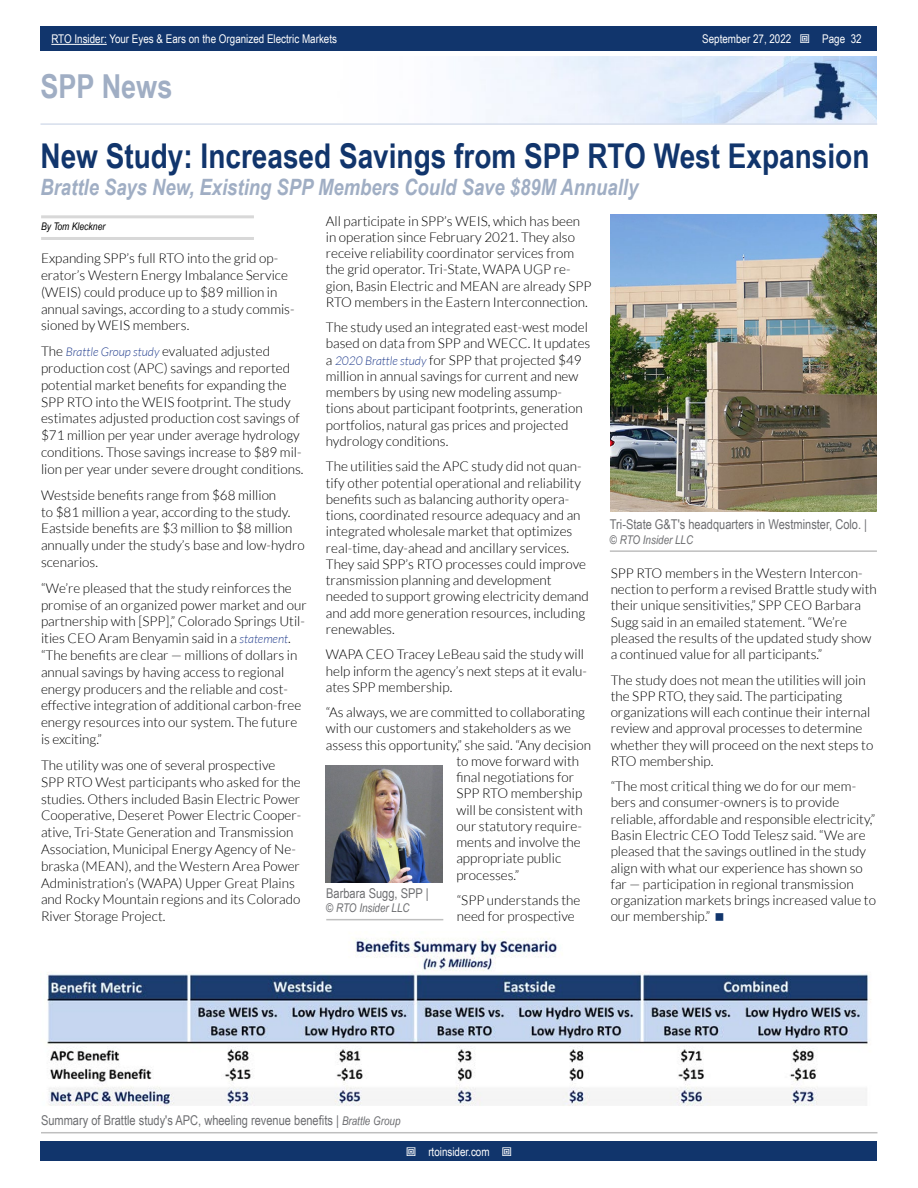
<style>
.page{position:relative;width:918px;height:1188px;background:#fff}
.page>*{position:absolute;margin:0;border:0;box-sizing:border-box;transform-origin:0 0}
.t1{font:700 34.2px "Arial Narrow";color:#11356c}
.t2{font:700 33px "Arial Narrow";color:#a0aec4}
.t3{font:italic 700 22.5px "Arial Narrow";color:#a0aec4}
.t4{font:300 13.5px/16.2px "Lato";color:#000}
.t5{font:13.5px "Arial Narrow";color:#6d6e71}
.t6{font:12px "Arial Narrow";color:#fff}
.t7{font:italic 12px "Arial Narrow";color:#6d6e71}
.t8{font:italic 10.5px "Arial Narrow";color:#000}
.s1{font-style:italic;font-size:12px;color:#25408f}
.s2{font-style:italic;font-size:12px}
</style>
<div class="page">
<div style="left:41px;top:1142px;width:836px;height:19px;background:#11356c"></div>
<div style="left:41px;top:27px;width:836px;height:24px;background:#11356c"></div>
<hr style="left:51px;top:44px;width:56px;height:1px;background:#fff">
<img style="left:474px;top:56px;width:403px;height:67px">
<hr style="left:40px;top:123px;width:837px;height:2px;background:#d6deec">
<hr style="left:41px;top:215px;width:213px;height:3px;background:#d8d8d8">
<hr style="left:41px;top:237px;width:213px;height:3px;background:#d8d8d8">
<img style="left:326px;top:765px;width:117px;height:117px">
<hr style="left:326px;top:919px;width:117px;height:1px;background:#bfbfbf">
<hr style="left:41px;top:1132px;width:836px;height:1px;background:#bfbfbf">
<img style="left:47px;top:938px;width:824px;height:168px">
<hr style="left:610px;top:550px;width:267px;height:2px;background:#bfbfbf">
<img style="left:610px;top:215px;width:267px;height:297px">
<p class="t6" style="left:51px;top:30px;width:287px">RTO Insider: Your Eyes &amp; Ears on the Organized Electric Markets</p>
<p class="t6" style="left:702px;top:30px;width:91px">September 27, 2022</p>
<p class="t6" style="left:822px;top:30px;width:41px">Page 32</p>
<h2 class="t2" style="left:40px;top:61px;width:133px">SPP News</h2>
<h1 class="t1" style="left:40px;top:130px;width:830px">New Study: Increased Savings from SPP RTO West Expansion</h1>
<h3 class="t3" style="left:40px;top:170px;width:599px">Brattle Says New, Existing SPP Members Could Save $89M Annually</h3>
<p class="t8" style="left:41px;top:219px;width:66px">By Tom Kleckner</p>
<p class="t4" style="left:41px;top:250px;width:255px;line-height:16.8px">Expanding SPP’s full RTO into the grid op&shy;erator’s Western Energy Imbalance Service (WEIS) could produce up to $89 million in annual savings, according to a study commis&shy;sioned by WEIS members.</p>
<p class="t4" style="left:41px;top:343px;width:263px;line-height:16.8px">The <span class="s1">Brattle Group study</span> evaluated adjusted production cost (APC) savings and reported potential market benefits for expanding the SPP RTO into the WEIS footprint. The study estimates adjusted production cost savings of $71 million per year under average hydrology conditions. Those savings increase to $89 mil&shy;lion per year under severe drought conditions.</p>
<p class="t4" style="left:41px;top:487px;width:265px;line-height:16.8px">Westside benefits range from $68 million<br>to $81 million a year, according to the study.<br>Eastside benefits are $3 million to $8 million annually under the study’s base and low-hydro scenarios.</p>
<p class="t4" style="left:41px;top:580px;width:267px;line-height:16.8px">“We’re pleased that the study reinforces the promise of an organized power market and our partnership with [SPP],” Colorado Springs Util&shy;ities CEO Aram Benyamin said in a <span class="s1">statement</span>. “The benefits are clear — millions of dollars in annual savings by having access to regional energy producers and the reliable and cost&shy;effective integration of additional carbon-free energy resources into our system. The future is exciting.”</p>
<p class="t4" style="left:41px;top:757px;width:262px;line-height:16.8px">The utility was one of several prospective SPP RTO West participants who asked for the studies. Others included Basin Electric Power Cooperative, Deseret Power Electric Cooper&shy;ative, Tri-State Generation and Transmission Association, Municipal Energy Agency of Ne&shy;braska (MEAN), and the Western Area Power Administration’s (WAPA) Upper Great Plains and Rocky Mountain regions and its Colorado River Storage Project.</p>
<p class="t4" style="left:326px;top:213px;width:267px">All participate in SPP’s WEIS, which has been in operation since February 2021. They also receive reliability coordinator services from the grid operator. Tri-State, WAPA UGP re&shy;gion, Basin Electric and MEAN are already SPP RTO members in the Eastern Interconnection.</p>
<p class="t4" style="left:326px;top:319px;width:266px">The study used an integrated east-west model based on data from SPP and WECC. It updates a <span class="s1">2020 Brattle study</span> for SPP that projected $49 million in annual savings for current and new members by using new modeling assump&shy;tions about participant footprints, generation portfolios, natural gas prices and projected hydrology conditions.</p>
<p class="t4" style="left:326px;top:458px;width:265px">The utilities said the APC study did not quan&shy;tify other potential operational and reliability benefits such as balancing authority opera&shy;tions, coordinated resource adequacy and an integrated wholesale market that optimizes real-time, day-ahead and ancillary services.<br>They said SPP’s RTO processes could improve transmission planning and development needed to support growing electricity demand and add more generation resources, including renewables.</p>
<p class="t4" style="left:326px;top:646px;width:263px">WAPA CEO Tracey LeBeau said the study will help inform the agency’s next steps at it evalu&shy;ates SPP membership.</p>
<p class="t4" style="left:326px;top:704px;width:261px">“As always, we are committed to collaborating</p>
<p class="t4" style="left:326px;top:720px;width:247px">with our customers and stakeholders as we</p>
<p class="t4" style="left:326px;top:737px;width:267px">assess this opportunity,” she said. “Any decision</p>
<p class="t4" style="left:456px;top:753px;width:124px">to move forward with</p>
<p class="t4" style="left:456px;top:769px;width:119px">final negotiations for</p>
<p class="t4" style="left:456px;top:786px;width:127px">SPP RTO membership</p>
<p class="t4" style="left:456px;top:802px;width:128px">will be consistent with</p>
<p class="t4" style="left:456px;top:818px;width:127px">our statutory require-</p>
<p class="t4" style="left:456px;top:834px;width:126px">ments and involve the</p>
<p class="t4" style="left:456px;top:851px;width:106px">appropriate public</p>
<p class="t4" style="left:456px;top:867px;width:64px">processes.”</p>
<p class="t4" style="left:457px;top:892px;width:125px">“SPP understands the need for prospective</p>
<p class="t5" style="left:610px;top:515px;width:259px">Tri-State G&amp;T's headquarters in Westminster, Colo. |</p>
<p class="t7" style="left:610px;top:531px;width:85px">© RTO Insider LLC</p>
<p class="t4" style="left:611px;top:565px;width:268px">SPP RTO members in the Western Intercon&shy;nection to perform a revised Brattle study with their unique sensitivities,” SPP CEO Barbara Sugg said in an emailed statement. “We’re pleased the results of the updated study show a continued value for all participants.”</p>
<p class="t4" style="left:611px;top:672px;width:264px">The study does not mean the utilities will join the SPP RTO, they said. The participating organizations will each continue their internal review and approval processes to determine whether they will proceed on the next steps to RTO membership.</p>
<p class="t4" style="left:611px;top:778px;width:267px">“The most critical thing we do for our mem&shy;bers and consumer-owners is to provide reliable, affordable and responsible electricity,” Basin Electric CEO Todd Telesz said. “We are pleased that the savings outlined in the study align with what our experience has shown so far — participation in regional transmission organization markets brings increased value to our membership.”</p>
<p class="t5" style="left:326px;top:883px;width:104px">Barbara Sugg, SPP |</p>
<p class="t7" style="left:326px;top:900px;width:85px">© RTO Insider LLC</p>
<p class="t5" style="left:41px;top:1111px;width:361px">Summary of Brattle study's APC, wheeling revenue benefits | <span class="s2">Brattle Group</span></p>
<p class="t6" style="left:428px;top:1143px;width:63px">rtoinsider.com</p>
</div>
